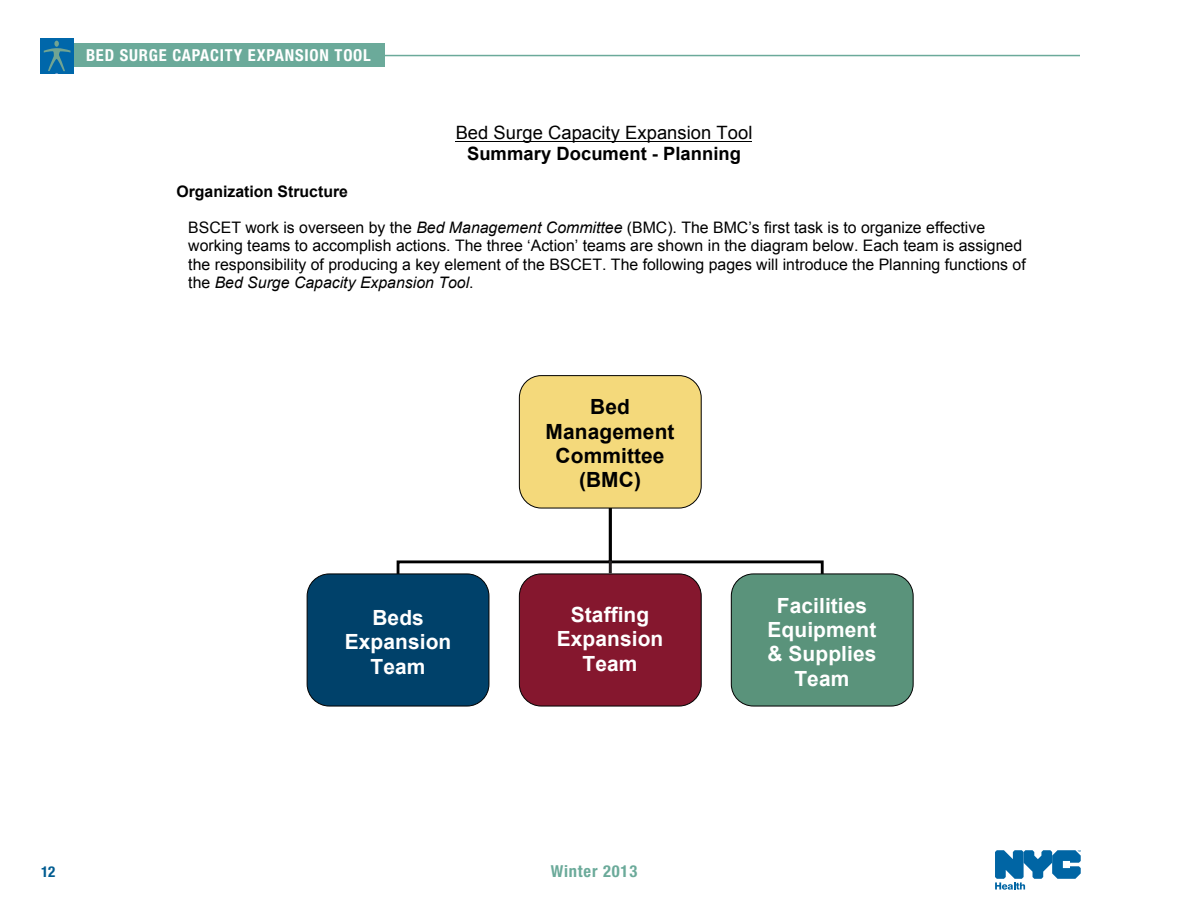
<style>
.page{position:relative;width:1188px;height:918px;background:#fff}
.page>*{position:absolute;margin:0;border:0;box-sizing:border-box;transform-origin:0 0}
.t1{font:700 20.85px/24.5px "Arial";letter-spacing:.005em;color:#fff;text-align:center}
.t2{font:700 20.85px/24.3px "Arial";letter-spacing:.005em;color:#000;text-align:center}
.t3{font:18.3px "Arial";letter-spacing:.005em;color:#000}
.t4{font:700 18.3px "Arial";letter-spacing:.005em;color:#000}
.t5{font:700 condensed 16.5px "Helvetica Neue";letter-spacing:.05em;color:#fff}
.t6{font:700 condensed 16.5px "Helvetica Neue";letter-spacing:.05em;color:#6baa9a}
.t7{font:15.9px/18.1px "Arial";color:#000}
.t8{font:700 15.9px "Arial";color:#000}
.t9{font:700 condensed 15px "Helvetica Neue";color:#005c91}
.s1{font-style:italic}
</style>
<div class="page">
<hr style="left:107px;top:55px;width:973px;height:1px;background:#6baa9a">
<div style="left:62px;top:43px;width:323px;height:23px;background:#6baa9a"></div>
<div style="left:40px;top:38px;width:34px;height:35px;background:#0067aa"></div>
<svg style="left:44px;top:41px;width:27px;height:33px"></svg>
<svg style="left:995px;top:850px;width:86px;height:40px"></svg>
<hr style="left:456px;top:141px;width:296px;height:1px;background:#000">
<div style="left:519px;top:376px;width:182px;height:132px;background:#f4d97b;border-radius:22px"></div>
<div style="left:519px;top:375px;width:183px;height:134px;border:1px solid #000;border-radius:22px"></div>
<div style="left:307px;top:574px;width:182px;height:132px;background:#00416a;border-radius:22px"></div>
<div style="left:307px;top:573px;width:182px;height:134px;border:1px solid #000;border-radius:22px"></div>
<div style="left:519px;top:574px;width:182px;height:132px;background:#85172e;border-radius:22px"></div>
<div style="left:519px;top:573px;width:183px;height:134px;border:1px solid #000;border-radius:22px"></div>
<div style="left:731px;top:574px;width:182px;height:132px;background:#5a937b;border-radius:22px"></div>
<div style="left:731px;top:573px;width:183px;height:134px;border:1px solid #000;border-radius:22px"></div>
<svg style="left:395px;top:505px;width:430px;height:72px"></svg>
<p class="t5" style="left:86px;top:49px;width:286px">BED SURGE CAPACITY EXPANSION TOOL</p>
<p class="t3" style="left:456px;top:122px;width:298px">Bed Surge Capacity Expansion Tool</p>
<p class="t4" style="left:467px;top:143px;width:276px">Summary Document - Planning</p>
<p class="t8" style="left:176px;top:182px;width:173px">Organization Structure</p>
<p class="t7" style="left:188px;top:219px;width:839px">BSCET work is overseen by the <span class="s1">Bed Management Committee</span> (BMC). The BMC’s first task is to organize effective working teams to accomplish actions. The three ‘Action’ teams are shown in the diagram below. Each team is assigned the responsibility of producing a key element of the BSCET. The following pages will introduce the Planning functions of the <span class="s1">Bed Surge Capacity Expansion Tool</span>.</p>
<h1 class="t2" style="left:546px;top:395px;width:131px">Bed<br>Management<br>Committee (BMC)</h1>
<h1 class="t1" style="left:345px;top:605px;width:108px">Beds<br>Expansion<br>Team</h1>
<h1 class="t1" style="left:557px;top:602px;width:108px">Staffing<br>Expansion<br>Team</h1>
<h1 class="t1" style="left:767px;top:593px;width:111px">Facilities<br>Equipment &amp; Supplies<br>Team</h1>
<p class="t9" style="left:41px;top:866px;width:16px">12</p>
<p class="t6" style="left:551px;top:866px;width:88px">Winter 2013</p>
</div>
